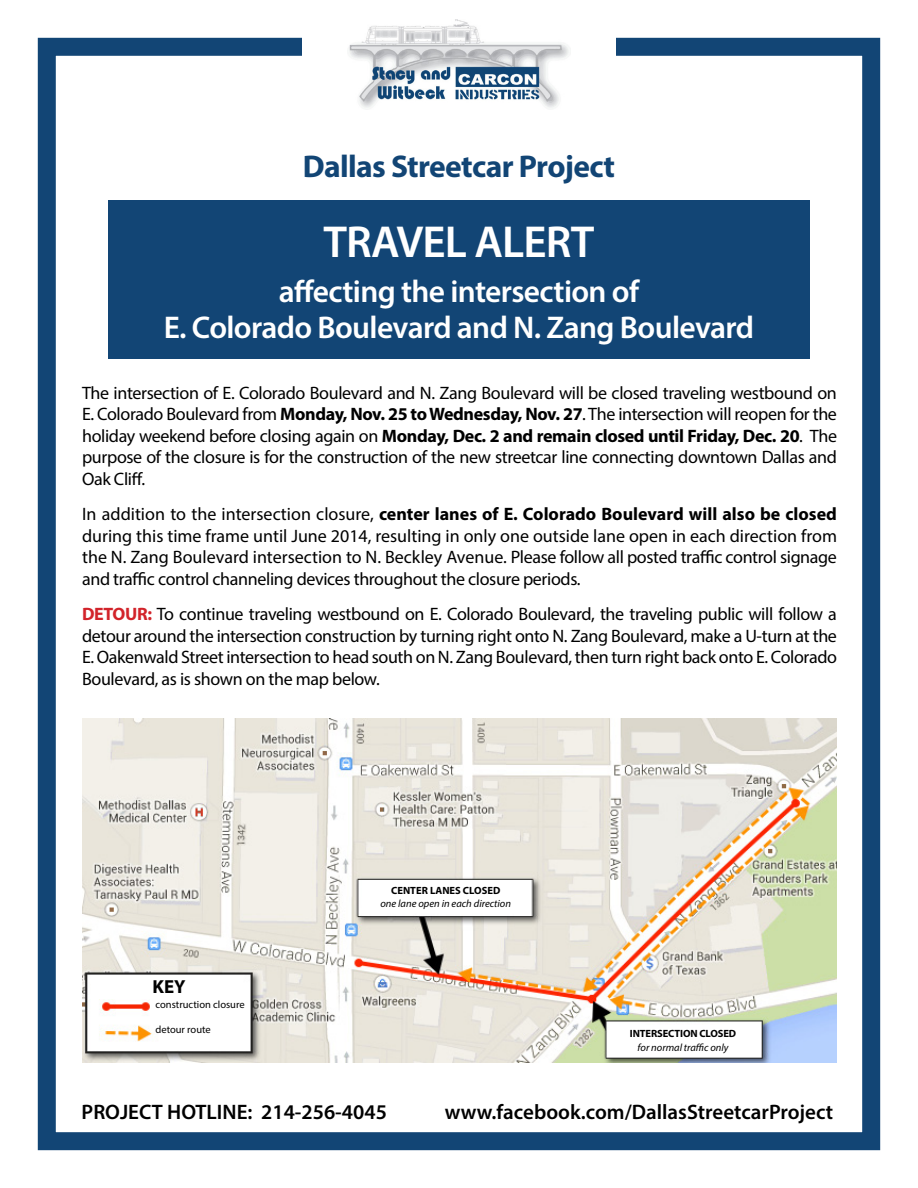
<style>
.page{position:relative;width:918px;height:1188px;background:#fff}
.page>*{position:absolute;margin:0;border:0;box-sizing:border-box;transform-origin:0 0}
.t1{font:600 45px "Myriad Pro";letter-spacing:-.02em;color:#fff}
.t2{font:600 31.5px/36px "Myriad Pro";letter-spacing:-.02em;color:#fff;text-align:center}
.t3{font:700 31.5px "Myriad Pro";letter-spacing:-.02em;color:#124575}
.t4{font:600 21px "Myriad Pro";color:#000}
.t5{font:700 18.9px "Myriad Pro";color:#000}
.t6{font:18px/21.6px "Myriad Pro";letter-spacing:-.02em;color:#000;text-align:justify}
.t7{font:italic 10.5px "Myriad Pro";color:#000}
.t8{font:700 10.5px "Myriad Pro";color:#000}
.t9{font:10.5px "Myriad Pro";color:#000}
.s1{font-weight:700}
.s2{font-weight:700;color:#d2232a}
</style>
<div class="page">
<div style="left:38px;top:38px;width:842px;height:1112px;border:18px solid #124575"></div>
<div style="left:108px;top:200px;width:702px;height:158px;background:#124575"></div>
<img style="left:82px;top:719px;width:755px;height:343px">
<div style="left:302px;top:23px;width:314px;height:78px;background:#fff"></div>
<img style="left:349px;top:19px;width:220px;height:89px">
<h2 class="t3" style="left:303px;top:145px;width:314px">Dallas Streetcar Project</h2>
<h1 class="t1" style="left:324px;top:214px;width:272px">TRAVEL ALERT</h1>
<h2 class="t2" style="left:164px;top:273px;width:592px">affecting the intersection of<br>E. Colorado Boulevard and N. Zang Boulevard</h2>
<p class="t6" style="left:82px;top:381px;width:756px">The intersection of E. Colorado Boulevard and N. Zang Boulevard will be closed traveling westbound on E. Colorado Boulevard from <span class="s1">Monday, Nov. 25 to Wednesday, Nov. 27</span>. The intersection will reopen for the holiday weekend before closing again on <span class="s1">Monday, Dec. 2 and remain closed until Friday, Dec. 20</span>. The purpose of the closure is for the construction of the new streetcar line connecting downtown Dallas and Oak Cliff.</p>
<p class="t6" style="left:82px;top:503px;width:756px">In addition to the intersection closure, <span class="s1">center lanes of E. Colorado Boulevard will also be closed </span>during this time frame until June 2014, resulting in only one outside lane open in each direction from the N. Zang Boulevard intersection to N. Beckley Avenue. Please follow all posted traffic control signage and traffic control channeling devices throughout the closure periods.</p>
<p class="t6" style="left:82px;top:603px;width:756px"><span class="s2">DETOUR:</span> To continue traveling westbound on E. Colorado Boulevard, the traveling public will follow a detour around the intersection construction by turning right onto N. Zang Boulevard, make a U-turn at the E. Oakenwald Street intersection to head south on N. Zang Boulevard, then turn right back onto E. Colorado Boulevard, as is shown on the map below.</p>
<p class="t5" style="left:153px;top:975px;width:35px">KEY</p>
<p class="t9" style="left:155px;top:998px;width:91px">construction closure</p>
<p class="t9" style="left:155px;top:1023px;width:57px">detour route</p>
<p class="t8" style="left:391px;top:884px;width:111px">CENTER LANES CLOSED</p>
<p class="t7" style="left:380px;top:896px;width:132px">one lane open in each direction</p>
<p class="t8" style="left:630px;top:1027px;width:10px">intersect</p>
<p class="t8" style="left:680px;top:1027px;width:27px">ion closed</p>
<p class="t7" style="left:638px;top:1041px;width:93px">for normal traffic only</p>
<p class="t4" style="left:82px;top:1099px;width:307px">PROJECT HOTLINE: 214-256-4045</p>
<p class="t4" style="left:445px;top:1099px;width:390px">www.facebook.com/DallasStreetcarProject</p>
</div>
